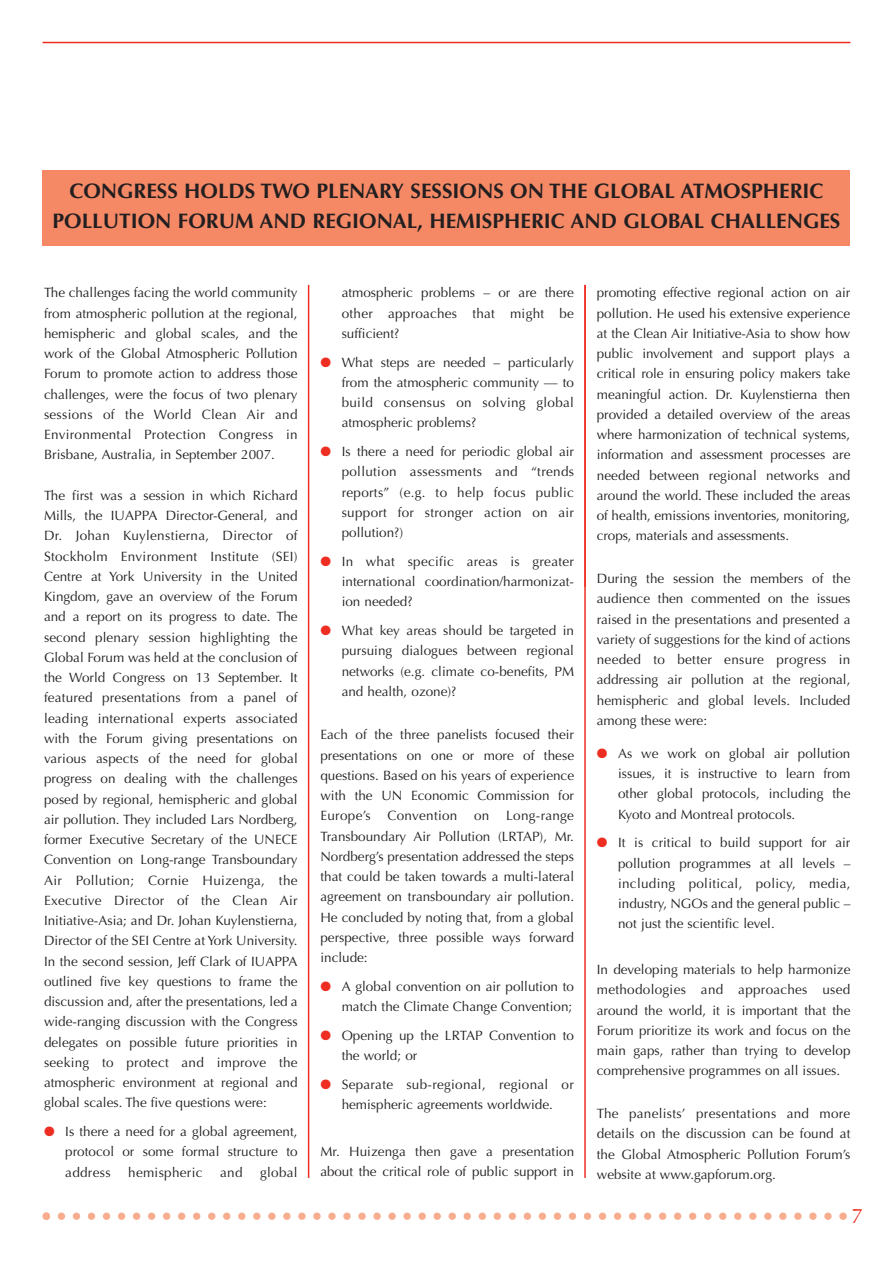
<style>
.page{position:relative;width:893px;height:1263px;background:#fff}
.page>*{position:absolute;margin:0;border:0;box-sizing:border-box;transform-origin:0 0}
.t1{font:700 21px/30px "Optima";color:#231f20;text-align:center}
.t2{font:21px "Optima";color:#ee2e22}
.t3{font:13.5px/20.2px "Optima";color:#231f20;text-align:justify}
.t4{font:13.5px "Optima";letter-spacing:.02em;color:#231f20}
.s1{color:#ee2e22}
</style>
<div class="page">
<div style="left:43px;top:170px;width:807px;height:75px;background:#f58966"></div>
<svg style="left:43px;top:1212px;width:804px;height:8px"></svg>
<hr style="left:584px;top:285px;width:2px;height:893px;background:#ee2e22">
<hr style="left:308px;top:285px;width:1px;height:893px;background:#ee2e22">
<hr style="left:43px;top:42px;width:807px;height:1px;background:#ee2e22">
<h1 class="t1" style="left:53px;top:176px;width:789px">CONGRESS HOLDS TWO PLENARY SESSIONS ON THE GLOBAL ATMOSPHERIC<br>POLLUTION FORUM AND REGIONAL, HEMISPHERIC AND GLOBAL CHALLENGES</h1>
<p class="t3" style="left:44px;top:283px;width:255px">The challenges facing the world community from atmospheric pollution at the regional, hemispheric and global scales, and the work of the Global Atmospheric Pollution Forum to promote action to address those challenges, were the focus of two plenary sessions of the World Clean Air and Environmental Protection Congress in Brisbane, Australia, in September 2007.</p>
<p class="t3" style="left:44px;top:485px;width:255px">The first was a session in which Richard Mills, the IUAPPA Director-General, and Dr. Johan Kuylenstierna, Director of Stockholm Environment Institute (SEI)<br>Centre at York University in the United Kingdom, gave an overview of the Forum and a report on its progress to date. The second plenary session highlighting the Global Forum was held at the conclusion of the World Congress on 13 September. It featured presentations from a panel of leading international experts associated with the Forum giving presentations on various aspects of the need for global progress on dealing with the challenges posed by regional, hemispheric and global air pollution. They included Lars Nordberg, former Executive Secretary of the UNECE Convention on Long-range Transboundary Air Pollution; Cornie Huizenga, the Executive Director of the Clean Air Initiative-Asia; and Dr. Johan Kuylenstierna, Director of the SEI Centre at York University.<br>In the second session, Jeff Clark of IUAPPA outlined five key questions to frame the discussion and, after the presentations, led a wide-ranging discussion with the Congress delegates on possible future priorities in seeking to protect and improve the atmospheric environment at regional and global scales. The five questions were:</p>
<p class="t3" style="left:65px;top:1122px;width:234px;text-indent:-21px"><span class="s1">●</span> Is there a need for a global agreement, protocol or some formal structure to address</p>
<p class="t4" style="left:128px;top:1164px;width:76px">hemispheric</p>
<p class="t3" style="left:220px;top:1162px;width:24px">and</p>
<p class="t3" style="left:260px;top:1162px;width:39px">global</p>
<p class="t3" style="left:342px;top:283px;width:234px">atmospheric problems – or are there other approaches that might be sufficient?</p>
<p class="t3" style="left:342px;top:352px;width:234px;text-indent:-21px"><span class="s1">●</span> What steps are needed – particularly from the atmospheric community — to build consensus on solving global atmospheric problems?</p>
<p class="t3" style="left:342px;top:442px;width:234px;text-indent:-21px"><span class="s1">●</span> Is there a need for periodic global air pollution assessments and “trends reports” (e.g. to help focus public support for stronger action on air pollution?)</p>
<p class="t3" style="left:342px;top:551px;width:234px;text-indent:-21px"><span class="s1">●</span> In what specific areas is greater international coordination/harmonizat&shy;ion needed?</p>
<p class="t3" style="left:342px;top:621px;width:234px;text-indent:-21px"><span class="s1">●</span> What key areas should be targeted in pursuing dialogues between regional networks (e.g. climate co-benefits, PM and health, ozone)?</p>
<p class="t3" style="left:320px;top:725px;width:255px">Each of the three panelists focused their presentations on one or more of these questions. Based on his years of experience with the UN Economic Commission for Europe’s Convention on Long-range Transboundary Air Pollution (LRTAP), Mr.<br>Nordberg’s presentation addressed the steps that could be taken towards a multi-lateral agreement on transboundary air pollution.<br>He concluded by noting that, from a global perspective, three possible ways forward include:</p>
<p class="t3" style="left:320px;top:976px;width:255px;text-align:right"><span class="s1">●</span> A global convention on air pollution to match the Climate Change Convention;</p>
<p class="t3" style="left:342px;top:1025px;width:234px;text-indent:-21px"><span class="s1">●</span> Opening up the LRTAP Convention to the world; or</p>
<p class="t3" style="left:320px;top:1074px;width:255px;text-align:center"><span class="s1">●</span> Separate sub-regional, regional or hemispheric agreements worldwide.</p>
<p class="t3" style="left:320px;top:1141px;width:255px">Mr. Huizenga then gave a presentation about the critical role of public support in</p>
<p class="t3" style="left:597px;top:283px;width:255px">promoting effective regional action on air pollution. He used his extensive experience at the Clean Air Initiative-Asia to show how public involvement and support plays a critical role in ensuring policy makers take meaningful action. Dr. Kuylenstierna then provided a detailed overview of the areas where harmonization of technical systems, information and assessment processes are needed between regional networks and around the world. These included the areas of health, emissions inventories, monitoring, crops, materials and assessments.</p>
<p class="t3" style="left:597px;top:569px;width:255px">During the session the members of the audience then commented on the issues raised in the presentations and presented a variety of suggestions for the kind of actions needed to better ensure progress in addressing air pollution at the regional, hemispheric and global levels. Included among these were:</p>
<p class="t3" style="left:618px;top:743px;width:234px;text-indent:-21px"><span class="s1">●</span> As we work on global air pollution issues, it is instructive to learn from other global protocols, including the Kyoto and Montreal protocols.</p>
<p class="t3" style="left:618px;top:833px;width:234px;text-indent:-21px"><span class="s1">●</span> It is critical to build support for air pollution programmes at all levels – including political, policy, media, industry, NGOs and the general public – not just the scientific level.</p>
<p class="t3" style="left:597px;top:960px;width:255px">In developing materials to help harmonize methodologies and approaches used around the world, it is important that the Forum prioritize its work and focus on the main gaps, rather than trying to develop comprehensive programmes on all issues.</p>
<p class="t3" style="left:597px;top:1104px;width:255px">The panelists’ presentations and more details on the discussion can be found at the Global Atmospheric Pollution Forum’s website at www.gapforum.org.</p>
<h1 class="t2" style="left:851px;top:1203px;width:13px">7</h1>
</div>
